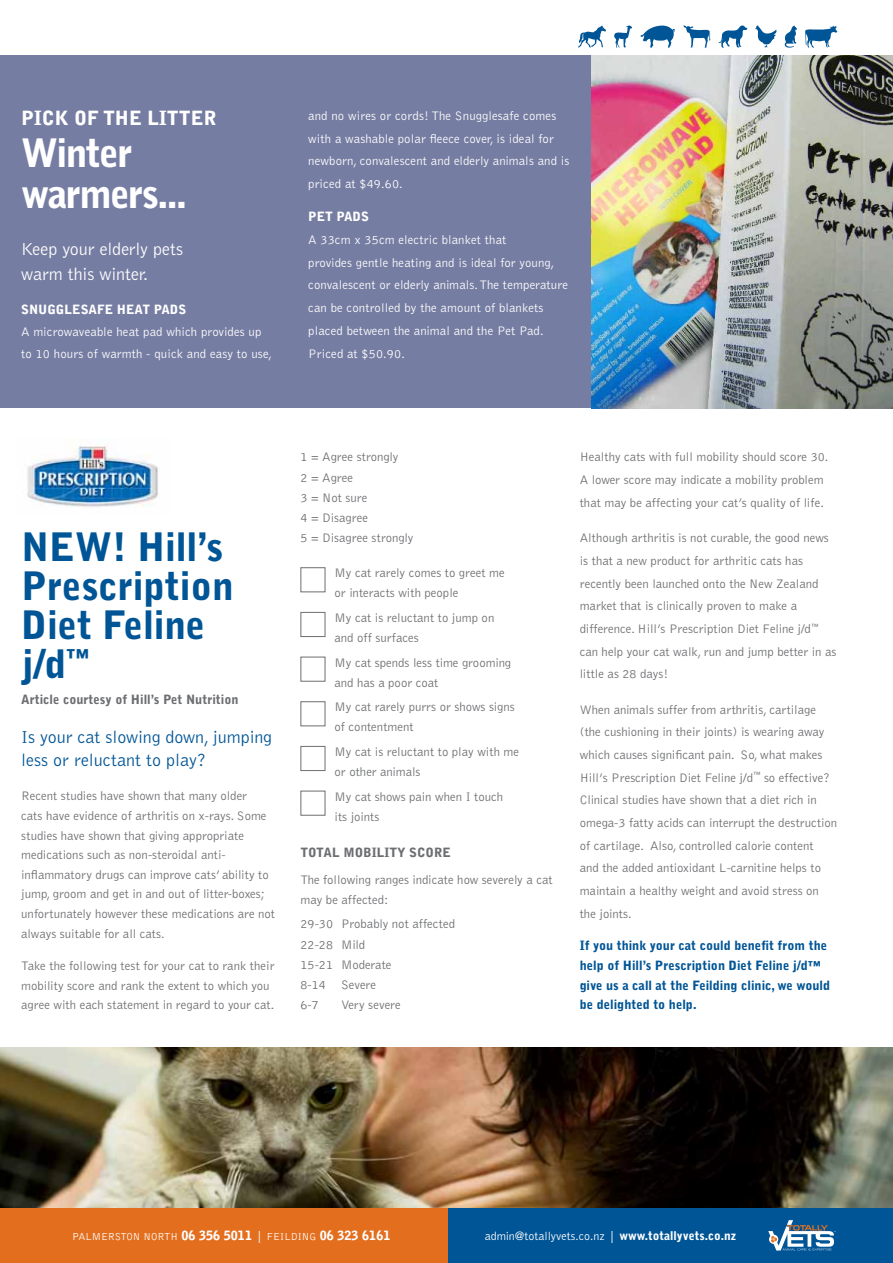
<style>
.page{position:relative;width:893px;height:1263px;background:#fff}
.page>*{position:absolute;margin:0;border:0;box-sizing:border-box;transform-origin:0 0}
.t1{font:900 39px/39.2px "Bell Gothic";letter-spacing:-.005em;color:#005596}
.t2{font:900 39px/41.5px "Bell Gothic";letter-spacing:-.04em;color:#fff}
.t3{font:900 19.5px "Bell Gothic";color:#fff}
.t4{font:300 18px/22.6px "Bell Gothic";color:#005596}
.t5{font:300 18px/25px "Bell Gothic";color:#fff}
.t6{font:300 12.75px/22.6px "Bell Gothic";color:#6d6e71}
.t7{font:300 12.75px/22.8px "Bell Gothic";letter-spacing:.01em;color:#fff}
.t8{font:900 12.75px/19.6px "Bell Gothic";color:#005596}
.t9{font:900 12.75px "Bell Gothic";color:#6d6e71}
.t10{font:900 12.75px "Bell Gothic";color:#fff}
.t11{font:300 12px "Bell Gothic";color:#fff}
.t12{font:300 10.5px "Bell Gothic";color:#fff}
.s1{font-weight:900;font-size:12.75px}
.s2{font-size:12px}
.s3{font-weight:900}
</style>
<div class="page">
<div style="left:0;top:1208px;width:449px;height:55px;background:#e36f1e"></div>
<div style="left:449px;top:1208px;width:444px;height:55px;background:#005596"></div>
<svg style="left:768px;top:1220px;width:68px;height:30px"></svg>
<img style="left:0;top:1047px;width:893px;height:161px">
<div style="left:0;top:55px;width:893px;height:353px;background:#767da2"></div>
<svg style="left:683px;top:26px;width:27px;height:22px"></svg>
<svg style="left:614px;top:26px;width:18px;height:22px"></svg>
<svg style="left:718px;top:26px;width:29px;height:22px"></svg>
<svg style="left:785px;top:26px;width:12px;height:22px"></svg>
<svg style="left:805px;top:26px;width:32px;height:22px"></svg>
<svg style="left:755px;top:26px;width:21px;height:22px"></svg>
<svg style="left:640px;top:26px;width:35px;height:22px"></svg>
<svg style="left:578px;top:26px;width:28px;height:22px"></svg>
<div style="left:300px;top:567px;width:25px;height:25px;border:1px solid #6d6e71"></div>
<div style="left:300px;top:612px;width:25px;height:25px;border:1px solid #6d6e71"></div>
<div style="left:300px;top:657px;width:25px;height:25px;border:1px solid #6d6e71"></div>
<div style="left:300px;top:701px;width:25px;height:25px;border:1px solid #6d6e71"></div>
<div style="left:300px;top:746px;width:25px;height:25px;border:1px solid #6d6e71"></div>
<div style="left:300px;top:791px;width:25px;height:25px;border:1px solid #6d6e71"></div>
<img style="left:27px;top:439px;width:131px;height:68px">
<img style="left:591px;top:55px;width:302px;height:353px">
<h2 class="t3" style="left:21px;top:107px;width:197px">PICK OF THE LITTER</h2>
<h1 class="t2" style="left:21px;top:132px;width:167px">Winter warmers...</h1>
<h3 class="t5" style="left:21px;top:236px;width:163px">Keep your elderly pets warm this winter.</h3>
<p class="t10" style="left:21px;top:302px;width:166px">SNUGGLESAFE HEAT PADS</p>
<p class="t7" style="left:21px;top:321px;width:252px;line-height:22px">A microwaveable heat pad which provides up to 10 hours of warmth - quick and easy to use,</p>
<p class="t7" style="left:308px;top:105px;width:263px">and no wires or cords! The Snugglesafe comes with a washable polar fleece cover, is ideal for newborn, convalescent and elderly animals and is priced at $49.60.</p>
<p class="t10" style="left:308px;top:209px;width:62px">PET PADS</p>
<p class="t7" style="left:308px;top:228px;width:261px">A 33cm x 35cm electric blanket that<br>provides gentle heating and is ideal for young, convalescent or elderly animals. The temperature can be controlled by the amount of blankets placed between the animal and the Pet Pad.<br>Priced at $50.90.</p>
<h1 class="t1" style="left:21px;top:527px;width:214px">NEW! Hill’s<br>Prescription<br>Diet Feline j/d<sup>™</sup></h1>
<p class="t9" style="left:21px;top:692px;width:219px">Article courtesy of Hill’s Pet Nutrition</p>
<h3 class="t4" style="left:21px;top:726px;width:252px">Is your cat slowing down, jumping less or reluctant to play?</h3>
<p class="t6" style="left:21px;top:787px;width:255px;line-height:19.6px">Recent studies have shown that many older<br>cats have evidence of arthritis on x-rays. Some studies have shown that giving appropriate medications such as non-steroidal anti&shy;inflammatory drugs can improve cats’ ability to jump, groom and get in and out of litter-boxes; unfortunately however these medications are not always suitable for all cats.</p>
<p class="t6" style="left:21px;top:956px;width:255px;line-height:19.6px">Take the following test for your cat to rank their mobility score and rank the extent to which you agree with each statement in regard to your cat.</p>
<p class="t6" style="left:300px;top:447px;width:114px;line-height:20.2px">1 = Agree strongly<br>2 = Agree<br>3 = Not sure<br>4 = Disagree<br>5 = Disagree strongly</p>
<p class="t6" style="left:334px;top:563px;width:172px;line-height:20.2px">My cat rarely comes to greet me or interacts with people</p>
<p class="t6" style="left:334px;top:608px;width:161px;line-height:20.2px">My cat is reluctant to jump on and off surfaces</p>
<p class="t6" style="left:334px;top:652px;width:178px;line-height:20.2px">My cat spends less time grooming and has a poor coat</p>
<p class="t6" style="left:334px;top:697px;width:182px;line-height:20.2px">My cat rarely purrs or shows signs of contentment</p>
<p class="t6" style="left:334px;top:742px;width:186px;line-height:20.2px">My cat is reluctant to play with me or other animals</p>
<p class="t6" style="left:334px;top:786px;width:170px;line-height:20.2px">My cat shows pain when I touch its joints</p>
<p class="t9" style="left:300px;top:845px;width:152px">TOTAL MOBILITY SCORE</p>
<p class="t6" style="left:300px;top:870px;width:254px;line-height:20.2px">The following ranges indicate how severely a cat may be affected:</p>
<p class="t6" style="left:300px;top:914px;width:156px;line-height:20.2px">29-30 Probably not affected<br>22-28 Mild<br>15-21 Moderate<br>8-14 Severe<br>6-7</p>
<p class="t6" style="left:341px;top:994px;width:61px">Very severe</p>
<p class="t6" style="left:580px;top:446px;width:250px">Healthy cats with full mobility should score 30.<br>A lower score may indicate a mobility problem that may be affecting your cat’s quality of life.</p>
<p class="t6" style="left:580px;top:527px;width:258px">Although arthritis is not curable, the good news is that a new product for arthritic cats has recently been launched onto the New Zealand market that is clinically proven to make a difference. Hill’s Prescription Diet Feline j/d<sup>™ </sup>can help your cat walk, run and jump better in as little as 28 days!</p>
<p class="t6" style="left:580px;top:698px;width:259px">When animals suffer from arthritis, cartilage (the cushioning in their joints) is wearing away which causes significant pain. So, what makes Hill’s Prescription Diet Feline j/d<sup>™</sup> so effective?<br>Clinical studies have shown that a diet rich in omega-3 fatty acids can interrupt the destruction of cartilage. Also, controlled calorie content<br>and the added antioxidant L-carnitine helps to maintain a healthy weight and avoid stress on the joints.</p>
<p class="t8" style="left:580px;top:936px;width:252px">If you think your cat could benefit from the help of Hill’s Prescription Diet Feline j/d™ give us a call at the Feilding clinic, we would be delighted to help.</p>
<p class="t12" style="left:72px;top:1231px;width:320px">PALMERSTON NORTH <span class="s1">06 356 5011</span> <span class="s2">|</span> FEILDING <span class="s1">06 323 6161</span></p>
<p class="t11" style="left:485px;top:1229px;width:253px">admin@totallyvets.co.nz | <span class="s3">www.totallyvets.co.nz</span></p>
</div>
